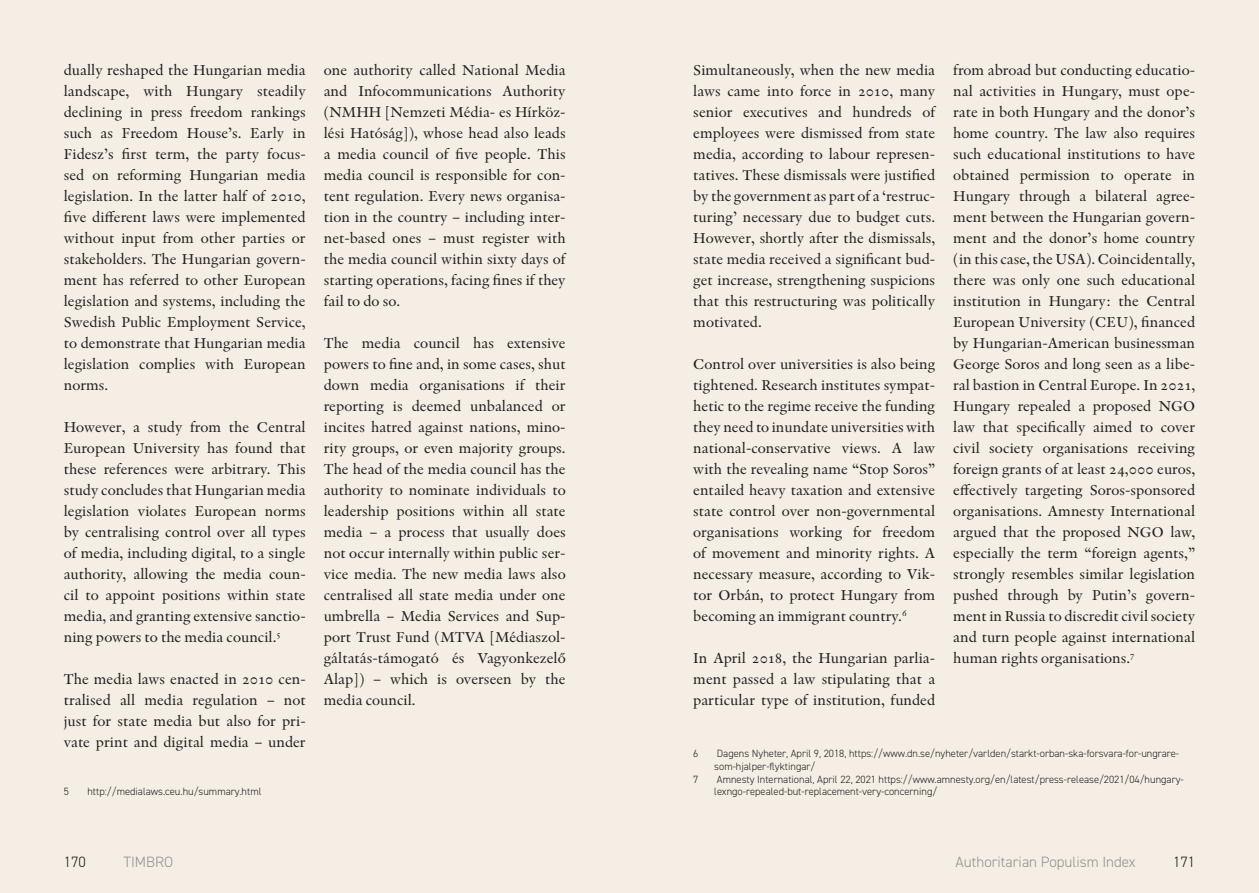
<style>
.page{position:relative;width:1259px;height:893px;background:#f4eee4}
.page>*{position:absolute;margin:0;border:0;box-sizing:border-box;transform-origin:0 0}
.Brödtext_efter_rubrik{font:15px/21px "Indigo Antiqua Pro Text";color:#231f20;text-align:justify}
.t1{font:300 15px "DIN2014";color:#929090}
.t2{font:300 15px "DIN2014";color:#231f20}
.Fotnot{font:300 10.5px/12.6px "DIN2014";color:#231f20}
</style>
<div class="page">
<p class="Brödtext_efter_rubrik" style="left:64px;top:60px;width:243px">dually reshaped the Hungarian media landscape, with Hungary steadily declining in press freedom rankings such as Freedom House’s. Early in Fidesz’s first term, the party focus&shy;sed on reforming Hungarian media legislation. In the latter half of 2010, five different laws were implemented without input from other parties or stakeholders. The Hungarian govern&shy;ment has referred to other European legislation and systems, including the Swedish Public Employment Service, to demonstrate that Hungarian media legislation complies with European norms.</p>
<p class="Brödtext_efter_rubrik" style="left:64px;top:417px;width:243px">However, a study from the Central European University has found that these references were arbitrary. This study concludes that Hungarian media legislation violates European norms by centralising control over all types of media, including digital, to a single authority, allowing the media coun&shy;cil to appoint positions within state media, and granting extensive sanctio&shy;ning powers to the media council.<sup>5</sup></p>
<p class="Brödtext_efter_rubrik" style="left:64px;top:669px;width:243px">The media laws enacted in 2010 cen&shy;tralised all media regulation – not just for state media but also for pri&shy;vate print and digital media – under</p>
<p class="Fotnot" style="left:64px;top:785px;width:7px">5</p>
<p class="Fotnot" style="left:87px;top:785px;width:176px">http://medialaws.ceu.hu/summary.html</p>
<p class="Brödtext_efter_rubrik" style="left:324px;top:60px;width:243px">one authority called National Media and Infocommunications Authority (NMHH [Nemzeti Média- es Hírköz&shy;lési Hatóság]), whose head also leads a media council of five people. This media council is responsible for con&shy;tent regulation. Every news organisa&shy;tion in the country – including inter&shy;net-based ones – must register with the media council within sixty days of starting operations, facing fines if they fail to do so.</p>
<p class="Brödtext_efter_rubrik" style="left:324px;top:333px;width:243px">The media council has extensive powers to fine and, in some cases, shut down media organisations if their reporting is deemed unbalanced or incites hatred against nations, mino&shy;rity groups, or even majority groups.<br>The head of the media council has the authority to nominate individuals to leadership positions within all state media – a process that usually does not occur internally within public ser&shy;vice media. The new media laws also centralised all state media under one umbrella – Media Services and Sup&shy;port Trust Fund (MTVA [Médiaszol&shy;gáltatás-támogató és Vagyonkezelő Alap]) – which is overseen by the media council.</p>
<p class="Brödtext_efter_rubrik" style="left:693px;top:60px;width:243px">Simultaneously, when the new media laws came into force in 2010, many senior executives and hundreds of employees were dismissed from state media, according to labour represen&shy;tatives. These dismissals were justified by the government as part of a ‘restruc&shy;turing’ necessary due to budget cuts.<br>However, shortly after the dismissals, state media received a significant bud&shy;get increase, strengthening suspicions that this restructuring was politically motivated.</p>
<p class="Brödtext_efter_rubrik" style="left:693px;top:354px;width:243px">Control over universities is also being tightened. Research institutes sympat&shy;hetic to the regime receive the funding they need to inundate universities with national-conservative views. A law with the revealing name “Stop Soros” entailed heavy taxation and extensive state control over non-governmental organisations working for freedom of movement and minority rights. A necessary measure, according to Vik&shy;tor Orbán, to protect Hungary from becoming an immigrant country.<sup>6</sup></p>
<p class="Brödtext_efter_rubrik" style="left:693px;top:648px;width:243px">In April 2018, the Hungarian parlia&shy;ment passed a law stipulating that a particular type of institution, funded</p>
<p class="Brödtext_efter_rubrik" style="left:953px;top:60px;width:243px">from abroad but conducting educatio&shy;nal activities in Hungary, must ope&shy;rate in both Hungary and the donor’s home country. The law also requires such educational institutions to have obtained permission to operate in Hungary through a bilateral agree&shy;ment between the Hungarian govern&shy;ment and the donor’s home country (in this case, the USA). Coincidentally, there was only one such educational institution in Hungary: the Central European University (CEU), financed by Hungarian-American businessman George Soros and long seen as a libe&shy;ral bastion in Central Europe. In 2021, Hungary repealed a proposed NGO law that specifically aimed to cover civil society organisations receiving foreign grants of at least 24,000 euros, effectively targeting Soros-sponsored organisations. Amnesty International argued that the proposed NGO law, especially the term “foreign agents,” strongly resembles similar legislation pushed through by Putin’s govern&shy;ment in Russia to discredit civil society and turn people against international human rights organisations.<sup>7</sup></p>
<p class="Fotnot" style="left:693px;top:747px;width:7px">6</p>
<p class="Fotnot" style="left:714px;top:747px;width:466px">Dagens Nyheter, April 9, 2018, https://www.dn.se/nyheter/varlden/starkt-orban-ska-forsvara-for-ungrare&shy;som-hjalper-flyktingar/</p>
<p class="Fotnot" style="left:693px;top:773px;width:7px">7</p>
<p class="Fotnot" style="left:714px;top:773px;width:471px">Amnesty International, April 22, 2021 https://www.amnesty.org/en/latest/press-release/2021/04/hungary&shy;lexngo-repealed-but-replacement-very-concerning/</p>
<p class="t2" style="left:64px;top:853px;width:24px">170</p>
<p class="t1" style="left:123px;top:853px;width:51px">TIMBRO</p>
<p class="t1" style="left:955px;top:853px;width:181px">Authoritarian Populism Index</p>
<p class="t2" style="left:1173px;top:853px;width:24px">171</p>
</div>
